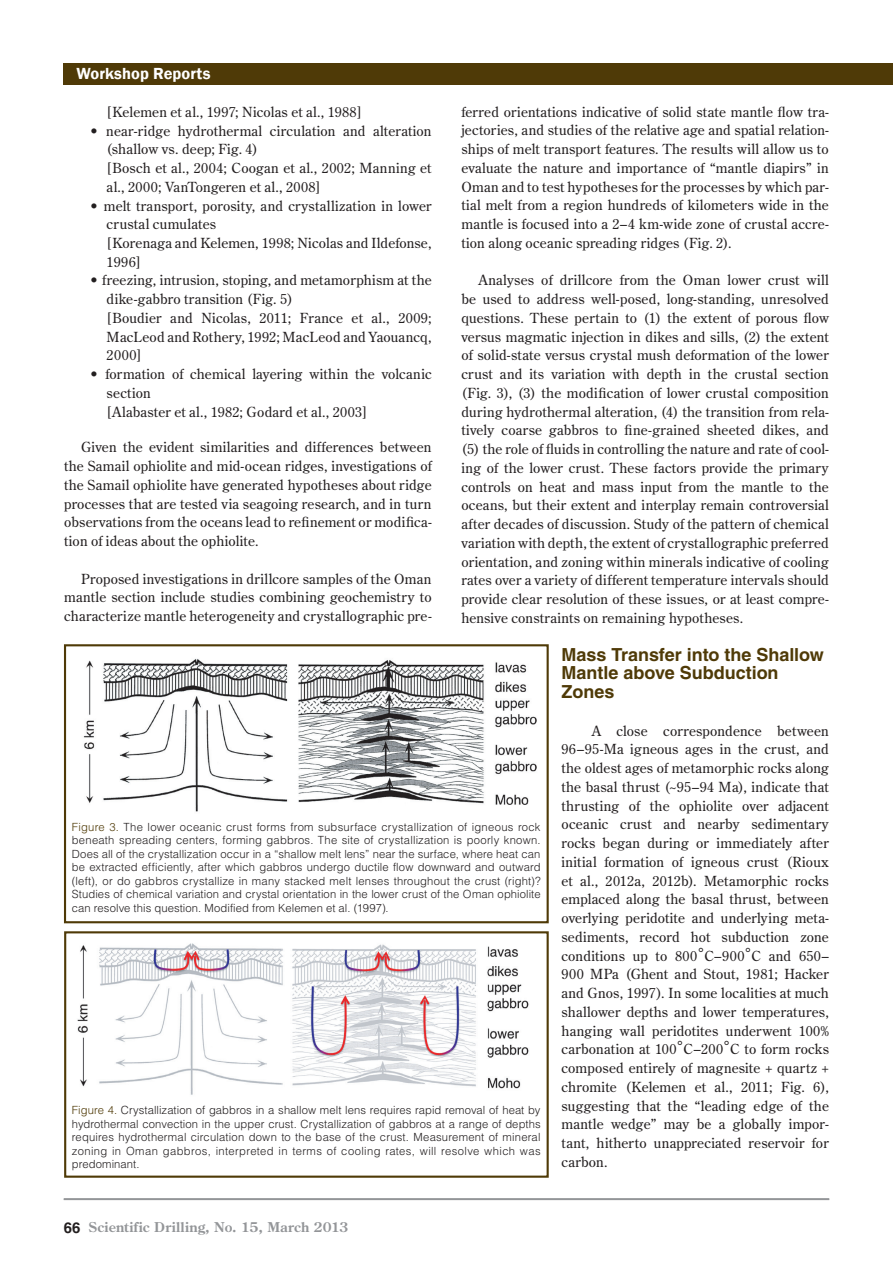
<style>
.page{position:relative;width:893px;height:1263px;background:#fff}
.page>*{position:absolute;margin:0;border:0;box-sizing:border-box;transform-origin:0 0}
.t1{font:700 18px/18.8px "Helvetica LT Std";color:#4f3a07}
.t2{font:600 16.5px "Franklin Gothic";letter-spacing:.005em;color:#fff}
.t3{font:13.8px/18.8px "Century Old Style Std";letter-spacing:.015em;color:#231f20;text-align:justify}
.t4{font:700 13.5px "Century Old Style Std";letter-spacing:.02em;color:#939598}
.t5{font:300 11.25px/13.5px "Helvetica LT Std";letter-spacing:.01em;color:#231f20;text-align:justify}
.s1{color:#4f3a07}
.s2{font-family:"Helvetica LT Std";font-size:15px;color:#231f20}
</style>
<div class="page">
<div style="left:64px;top:64px;width:829px;height:21px;background:#4f3a07"></div>
<hr style="left:64px;top:1198px;width:765px;height:2px;background:#939598">
<div style="left:64px;top:644px;width:485px;height:279px;border:2px solid #4f3a07"></div>
<div style="left:64px;top:931px;width:485px;height:247px;border:2px solid #4f3a07"></div>
<img style="left:77px;top:943px;width:452px;height:152px">
<img style="left:83px;top:658px;width:454px;height:154px">
<p class="t2" style="left:77px;top:63px;width:135px">Workshop Reports</p>
<p class="t3" style="left:107px;top:102px;width:257px">[Kelemen et al., 1997; Nicolas et al., 1988]</p>
<p class="t3" style="left:107px;top:121px;width:326px;text-align:left;text-indent:-17px">• near-ridge hydrothermal circulation and alteration (shallow vs. deep; Fig. 4)<br>[Bosch et al., 2004; Coogan et al., 2002; Manning et al., 2000; VanTongeren et al., 2008]</p>
<p class="t3" style="left:107px;top:196px;width:326px;text-align:left;text-indent:-17px">• melt transport, porosity, and crystallization in lower crustal cumulates<br>[Korenaga and Kelemen, 1998; Nicolas and Ildefonse, 1996]</p>
<p class="t3" style="left:107px;top:271px;width:327px;text-align:left;text-indent:-17px">• freezing, intrusion, stoping, and metamorphism at the dike-gabbro transition (Fig. 5)<br>[Boudier and Nicolas, 2011; France et al., 2009; MacLeod and Rothery, 1992; MacLeod and Yaouancq, 2000]</p>
<p class="t3" style="left:107px;top:365px;width:327px;text-align:left;text-indent:-17px">• formation of chemical layering within the volcanic section<br>[Alabaster et al., 1982; Godard et al., 2003]</p>
<p class="t3" style="left:64px;top:438px;width:369px;text-indent:17px">Given the evident similarities and differences between the Samail ophiolite and mid-ocean ridges, investigations of the Samail ophiolite have generated hypotheses about ridge processes that are tested via seagoing research, and in turn observations from the oceans lead to refinement or modifica&shy;tion of ideas about the ophiolite.</p>
<p class="t3" style="left:64px;top:569px;width:369px;text-indent:17px">Proposed investigations in drillcore samples of the Oman mantle section include studies combining geochemistry to characterize mantle heterogeneity and crystallographic pre-</p>
<p class="t3" style="left:461px;top:102px;width:369px">ferred orientations indicative of solid state mantle flow tra&shy;jectories, and studies of the relative age and spatial relation&shy;ships of melt transport features. The results will allow us to evaluate the nature and importance of “mantle diapirs” in Oman and to test hypotheses for the processes by which par&shy;tial melt from a region hundreds of kilometers wide in the mantle is focused into a 2–4 km-wide zone of crustal accre&shy;tion along oceanic spreading ridges (Fig. 2).</p>
<p class="t3" style="left:461px;top:271px;width:369px;text-indent:17px">Analyses of drillcore from the Oman lower crust will be used to address well-posed, long-standing, unresolved questions. These pertain to (1) the extent of porous flow versus magmatic injection in dikes and sills, (2) the extent of solid-state versus crystal mush deformation of the lower crust and its variation with depth in the crustal section (Fig. 3), (3) the modification of lower crustal composition during hydrothermal alteration, (4) the transition from rela&shy;tively coarse gabbros to fine-grained sheeted dikes, and (5) the role of fluids in controlling the nature and rate of cool&shy;ing of the lower crust. These factors provide the primary controls on heat and mass input from the mantle to the oceans, but their extent and interplay remain controversial after decades of discussion. Study of the pattern of chemical variation with depth, the extent of crystallographic preferred orientation, and zoning within minerals indicative of cooling rates over a variety of different temperature intervals should provide clear resolution of these issues, or at least compre&shy;hensive constraints on remaining hypotheses.</p>
<h1 class="t1" style="left:561px;top:644px;width:264px">Mass Transfer into the Shallow<br>Mantle above Subduction<br>Zones</h1>
<p class="t3" style="left:561px;top:721px;width:269px;text-indent:30px">A close correspondence between 96–95-Ma igneous ages in the crust, and the oldest ages of metamorphic rocks along the basal thrust (~95–94 Ma), indicate that thrusting of the ophiolite over adjacent oceanic crust and nearby sedimentary rocks began during or immediately after initial formation of igneous crust (Rioux et al., 2012a, 2012b). Metamorphic rocks emplaced along the basal thrust, between overlying peridotite and underlying meta&shy;sediments, record hot subduction zone conditions up to 800<sup>°</sup>C–900<sup>°</sup>C and 650– 900 MPa (Ghent and Stout, 1981; Hacker and Gnos, 1997). In some localities at much shallower depths and lower temperatures, hanging wall peridotites underwent 100% carbonation at 100<sup>°</sup>C–200<sup>°</sup>C to form rocks composed entirely of magnesite + quartz + chromite (Kelemen et al., 2011; Fig. 6), suggesting that the “leading edge of the mantle wedge” may be a globally impor&shy;tant, hitherto unappreciated reservoir for carbon.</p>
<p class="t5" style="left:72px;top:820px;width:470px"><span class="s1">Figure 3.</span> The lower oceanic crust forms from subsurface crystallization of igneous rock beneath spreading centers, forming gabbros. The site of crystallization is poorly known.<br>Does all of the crystallization occur in a “shallow melt lens” near the surface, where heat can be extracted efficiently, after which gabbros undergo ductile flow downward and outward (left), or do gabbros crystallize in many stacked melt lenses throughout the crust (right)?<br>Studies of chemical variation and crystal orientation in the lower crust of the Oman ophiolite can resolve this question. Modified from Kelemen et al. (1997).</p>
<p class="t5" style="left:72px;top:1103px;width:470px"><span class="s1">Figure 4.</span> Crystallization of gabbros in a shallow melt lens requires rapid removal of heat by hydrothermal convection in the upper crust. Crystallization of gabbros at a range of depths requires hydrothermal circulation down to the base of the crust. Measurement of mineral zoning in Oman gabbros, interpreted in terms of cooling rates, will resolve which was predominant.</p>
<p class="t4" style="left:64px;top:1218px;width:286px"><span class="s2">66</span> Scientific Drilling, No. 15, March 2013</p>
</div>
